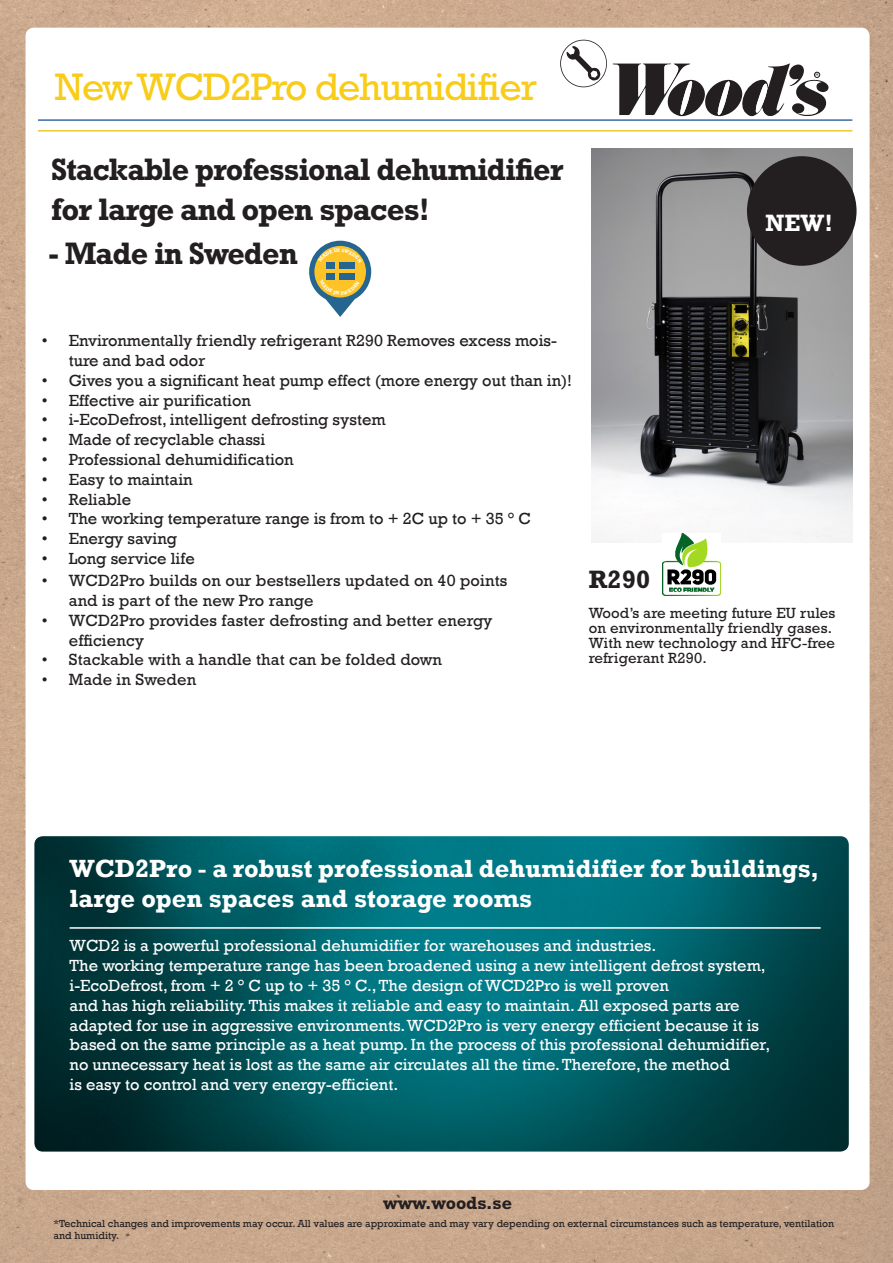
<style>
.page{position:relative;width:893px;height:1263px;background:#fff}
.page>*{position:absolute;margin:0;border:0;box-sizing:border-box;transform-origin:0 0}
.t1{font:39px "Rockwell Std";letter-spacing:-.03em;color:#f8cc18}
.t2{font:700 31.5px "Rockwell Std";letter-spacing:-.03em;color:#231f20}
.t3{font:700 25.5px/30.6px "Rockwell";color:#fff}
.t4{font:700 25.5px "Rockwell Std";color:#231f20}
.t5{font:700 24px "Rockwell Std";color:#fff}
.t6{font:700 18px "Rockwell Std";color:#231f20}
.t7{font:16.5px "Rockwell";color:#fff}
.t8{font:16.5px/19.8px "Rockwell";color:#231f20}
.t9{font:16.5px/19.8px "Rockwell Std";letter-spacing:.01em;color:#231f20}
.t10{font:15px "Rockwell Std";letter-spacing:.01em;color:#231f20}
.t11{font:10.5px/12px "Rockwell";color:#231f20}
.t12{font:4.5px "Arial";color:#231f20}
</style>
<div class="page">
<img style="left:0;top:0;width:893px;height:1263px">
<div style="left:26px;top:28px;width:844px;height:1162px;background:#fff;border-radius:9px"></div>
<img style="left:591px;top:149px;width:261px;height:394px">
<hr style="left:38px;top:119px;width:814px;height:2px;background:#3a6ba6">
<hr style="left:38px;top:130px;width:814px;height:2px;background:#efc82f">
<div style="left:747px;top:156px;width:109px;height:110px;background:#231f20;border-radius:50%"></div>
<svg style="left:613px;top:63px;width:216px;height:53px"></svg>
<img style="left:34px;top:836px;width:815px;height:315px">
<hr style="left:70px;top:927px;width:751px;height:2px;background:#fff">
<svg style="left:560px;top:40px;width:47px;height:47px"></svg>
<img style="left:663px;top:533px;width:58px;height:63px">
<svg style="left:309px;top:241px;width:62px;height:76px"></svg>
<p class="t1" style="left:55px;top:65px;width:483px">New WCD2Pro dehumidifier</p>
<p class="t2" style="left:51px;top:151px;width:514px">Stackable professional dehumidifier</p>
<p class="t2" style="left:51px;top:190px;width:380px">for large and open spaces!</p>
<p class="t2" style="left:48px;top:235px;width:251px">- Made in Sweden</p>
<p class="t12" style="left:816px;top:72px;width:5px">R</p>
<p class="t5" style="left:765px;top:208px;width:69px">NEW!</p>
<p class="t8" style="left:69px;top:331px;width:490px;text-indent:-27px">• Environmentally friendly refrigerant R290 Removes excess mois&shy;ture and bad odor</p>
<p class="t8" style="left:42px;top:371px;width:532px">• Gives you a significant heat pump effect (more energy out than in)!</p>
<p class="t8" style="left:42px;top:390px;width:211px">• Effective air purification</p>
<p class="t8" style="left:42px;top:410px;width:345px">• i-EcoDefrost, intelligent defrosting system</p>
<p class="t8" style="left:42px;top:430px;width:225px">• Made of recyclable chassi</p>
<p class="t8" style="left:42px;top:450px;width:253px">• Professional dehumidification</p>
<p class="t8" style="left:42px;top:470px;width:152px">• Easy to maintain</p>
<p class="t8" style="left:42px;top:489px;width:91px">• Reliable</p>
<p class="t8" style="left:42px;top:509px;width:491px">• The working temperature range is from to + 2C up to + 35 ° C</p>
<p class="t8" style="left:42px;top:529px;width:137px">• Energy saving</p>
<p class="t8" style="left:42px;top:549px;width:155px">• Long service life</p>
<p class="t9" style="left:69px;top:571px;width:440px;text-indent:-27px">• WCD2Pro builds on our bestsellers updated on 40 points and is part of the new Pro range</p>
<p class="t9" style="left:69px;top:610px;width:425px;text-indent:-27px">• WCD2Pro provides faster defrosting and better energy efficiency</p>
<p class="t9" style="left:42px;top:650px;width:402px">• Stackable with a handle that can be folded down</p>
<p class="t9" style="left:42px;top:670px;width:156px">• Made in Sweden</p>
<p class="t4" style="left:589px;top:565px;width:63px">R290</p>
<p class="t10" style="left:589px;top:604px;width:248px">Wood’s are meeting future EU rules</p>
<p class="t10" style="left:589px;top:619px;width:245px">on environmentally friendly gases.</p>
<p class="t10" style="left:589px;top:634px;width:248px">With new technology and HFC-free</p>
<p class="t10" style="left:589px;top:649px;width:120px">refrigerant R290.</p>
<p class="t3" style="left:70px;top:853px;width:751px">WCD2Pro - a robust professional dehumidifier for buildings, large open spaces and storage rooms</p>
<p class="t7" style="left:70px;top:936px;width:588px">WCD2 is a powerful professional dehumidifier for warehouses and industries.</p>
<p class="t7" style="left:70px;top:956px;width:698px">The working temperature range has been broadened using a new intelligent defrost system,</p>
<p class="t7" style="left:70px;top:976px;width:601px">i-EcoDefrost, from + 2 ° C up to + 35 ° C., The design of WCD2Pro is well proven</p>
<p class="t7" style="left:70px;top:996px;width:672px">and has high reliability. This makes it reliable and easy to maintain. All exposed parts are</p>
<p class="t7" style="left:70px;top:1015px;width:691px">adapted for use in aggressive environments. WCD2Pro is very energy efficient because it is</p>
<p class="t7" style="left:70px;top:1035px;width:702px">based on the same principle as a heat pump. In the process of this professional dehumidifier,</p>
<p class="t7" style="left:70px;top:1055px;width:662px">no unnecessary heat is lost as the same air circulates all the time. Therefore, the method</p>
<p class="t7" style="left:70px;top:1075px;width:330px">is easy to control and very energy-efficient.</p>
<p class="t6" style="left:383px;top:1192px;width:131px">www.woods.se</p>
<p class="t11" style="left:54px;top:1217px;width:782px">*Technical changes and improvements may occur. All values are approximate and may vary depending on external circumstances such as temperature, ventilation and humidity.</p>
</div>
